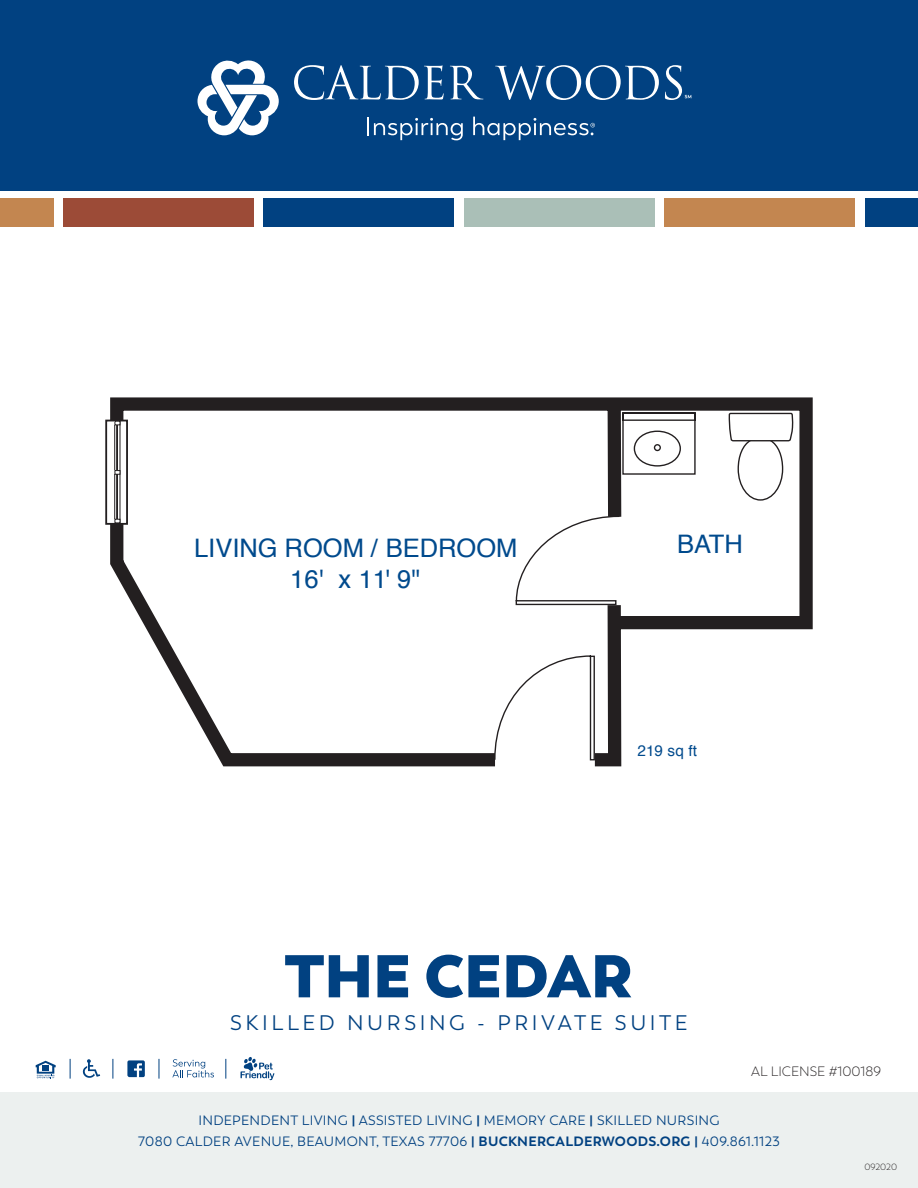
<style>
.page{position:relative;width:918px;height:1188px;background:#fff}
.page>*{position:absolute;margin:0;border:0;box-sizing:border-box;transform-origin:0 0}
.t1{font:800 60px "Trenda";color:#014181}
.t2{font:25.5px/30.6px "Helvetica";color:#004a8d;text-align:center}
.t3{font:21px "Trenda";letter-spacing:.17em;color:#014181}
.t4{font:15.3px "Helvetica";color:#004a8d}
.t5{font:13.5px/21px "Trenda";letter-spacing:.02em;color:#014181;text-align:center}
.t6{font:300 13.5px "Trenda";color:#231f20}
.t7{font:300 9px "Trenda";color:#231f20}
.s1{font-weight:700}
</style>
<div class="page">
<div style="left:0;top:0;width:918px;height:190px;background:#014181"></div>
<div style="left:0;top:1093px;width:918px;height:95px;background:#ecf0ef"></div>
<div style="left:63px;top:199px;width:191px;height:28px;background:#9c4b37"></div>
<div style="left:264px;top:199px;width:190px;height:28px;background:#014181"></div>
<div style="left:865px;top:199px;width:53px;height:28px;background:#014181"></div>
<div style="left:0;top:199px;width:53px;height:28px;background:#c38650"></div>
<div style="left:464px;top:199px;width:191px;height:28px;background:#aabfb7"></div>
<div style="left:665px;top:199px;width:190px;height:28px;background:#c38650"></div>
<svg style="left:198px;top:60px;width:81px;height:75px"></svg>
<svg style="left:294px;top:65px;width:150px;height:35px"></svg>
<svg style="left:450px;top:66px;width:33px;height:33px"></svg>
<svg style="left:495px;top:65px;width:164px;height:35px"></svg>
<svg style="left:665px;top:65px;width:26px;height:35px"></svg>
<svg style="left:368px;top:117px;width:95px;height:23px"></svg>
<svg style="left:473px;top:117px;width:122px;height:23px"></svg>
<svg style="left:82px;top:1059px;width:18px;height:19px"></svg>
<svg style="left:36px;top:1061px;width:20px;height:17px"></svg>
<svg style="left:127px;top:1060px;width:18px;height:17px"></svg>
<svg style="left:241px;top:1057px;width:33px;height:23px"></svg>
<svg style="left:172px;top:1059px;width:42px;height:18px"></svg>
<svg style="left:70px;top:1059px;width:1px;height:20px"></svg>
<svg style="left:112px;top:1059px;width:1px;height:20px"></svg>
<svg style="left:159px;top:1059px;width:1px;height:20px"></svg>
<svg style="left:225px;top:1059px;width:1px;height:20px"></svg>
<svg style="left:105px;top:397px;width:708px;height:370px"></svg>
<svg style="left:622px;top:412px;width:172px;height:89px"></svg>
<svg style="left:493px;top:655px;width:103px;height:106px"></svg>
<svg style="left:515px;top:515px;width:106px;height:91px"></svg>
<div style="left:106px;top:421px;width:21px;height:103px;background:#fff"></div>
<div style="left:105px;top:420px;width:23px;height:105px;border:2px solid #231f20"></div>
<div style="left:114px;top:420px;width:6px;height:104px;border:1px solid #231f20"></div>
<hr style="left:116px;top:421px;width:2px;height:102px;background:#231f20">
<svg style="left:114px;top:519px;width:6px;height:4px"></svg>
<svg style="left:114px;top:470px;width:6px;height:5px"></svg>
<svg style="left:114px;top:421px;width:6px;height:4px"></svg>
<h2 class="t2" style="left:194px;top:534px;width:325px">LIVING ROOM / BEDROOM<br>16' x 11' 9"</h2>
<h2 class="t2" style="left:677px;top:530px;width:67px">BATH</h2>
<p class="t4" style="left:638px;top:739px;width:61px">219 sq ft</p>
<h1 class="t1" style="left:285px;top:937px;width:350px">THE CEDAR</h1>
<h3 class="t3" style="left:230px;top:1011px;width:459px">SKILLED NURSING - PRIVATE SUITE</h3>
<p class="t6" style="left:751px;top:1064px;width:132px">AL LICENSE #100189</p>
<p class="t5" style="left:138px;top:1110px;width:643px">INDEPENDENT LIVING <span class="s1">|</span> ASSISTED LIVING <span class="s1">|</span> MEMORY CARE <span class="s1">|</span> SKILLED NURSING<br>7080 CALDER AVENUE, BEAUMONT, TEXAS 77706 <span class="s1">| BUCKNERCALDERWOODS.ORG |</span> 409.861.1123</p>
<p class="t7" style="left:864px;top:1161px;width:34px">092020</p>
</div>
